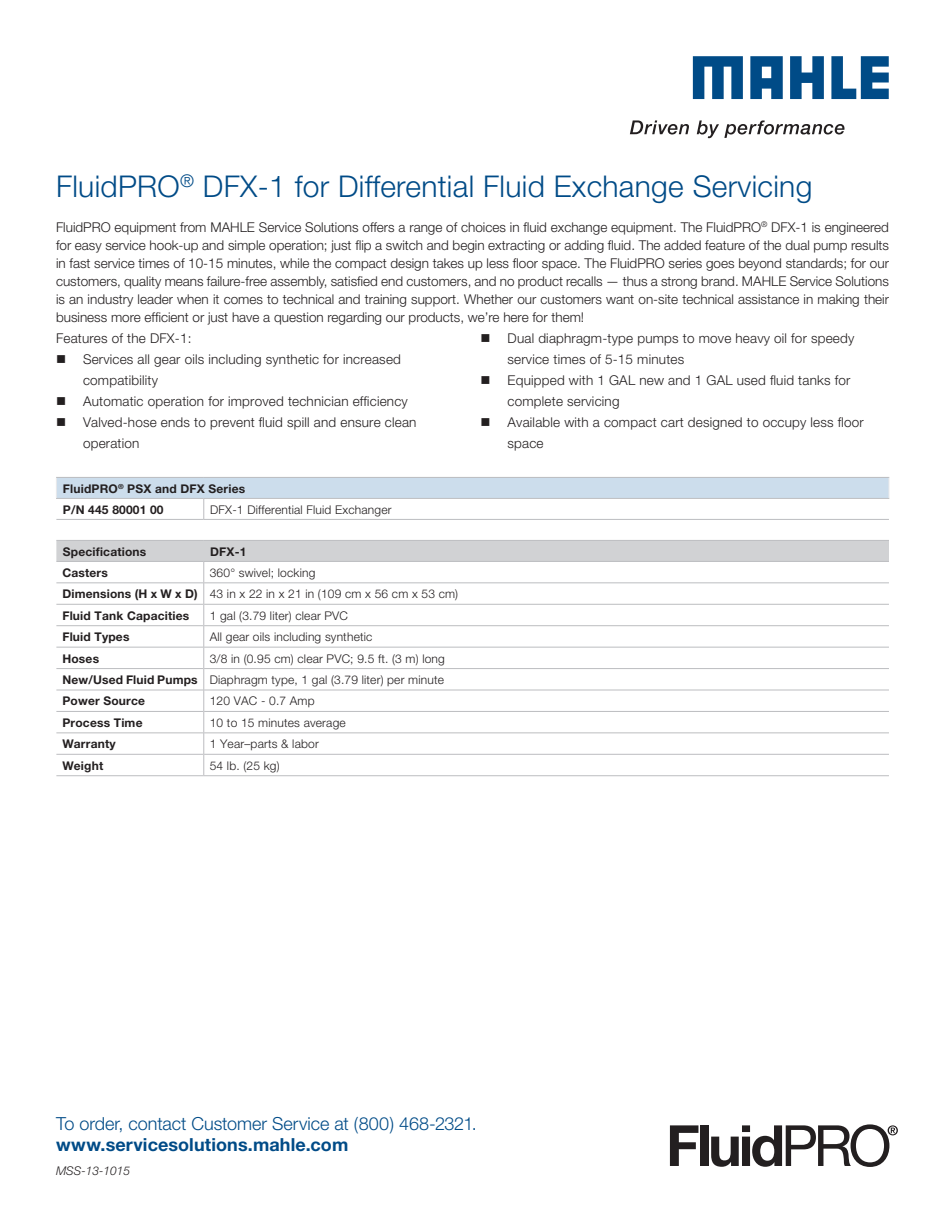
<style>
.page{position:relative;width:945px;height:1215px;background:#fff}
.page>*{position:absolute;margin:0;border:0;box-sizing:border-box;transform-origin:0 0}
.t1{font:300 30px "Helvetica Neue";letter-spacing:.01em;color:#004b87}
.t2{font:300 18px "Helvetica Neue";color:#004b87}
.t3{font:700 18px "Helvetica Neue";letter-spacing:.005em;color:#004b87}
.t4{font:300 13.5px/21px "Helvetica Neue";letter-spacing:.015em;color:#231f20}
.t5{font:300 12px/21.5px "Helvetica Neue";letter-spacing:.015em;color:#231f20}
.t6{font:700 12px/21px "Helvetica Neue";letter-spacing:.015em;color:#231f20}
.t7{font:italic 300 12px "Helvetica Neue";color:#231f20}
.s1{font-weight:700}
</style>
<div class="page">
<svg style="left:630px;top:120px;width:59px;height:15px"></svg>
<svg style="left:697px;top:120px;width:148px;height:18px"></svg>
<svg style="left:693px;top:56px;width:50px;height:43px"></svg>
<svg style="left:790px;top:56px;width:34px;height:43px"></svg>
<svg style="left:831px;top:56px;width:58px;height:43px"></svg>
<svg style="left:750px;top:56px;width:33px;height:43px"></svg>
<svg style="left:670px;top:1125px;width:28px;height:41px"></svg>
<div style="left:701px;top:1125px;width:8px;height:41px;background:#231f20"></div>
<svg style="left:711px;top:1124px;width:187px;height:43px"></svg>
<hr style="left:56px;top:775px;width:148px;height:1px;background:#bcbdc0">
<hr style="left:204px;top:775px;width:685px;height:1px;background:#bcbdc0">
<hr style="left:56px;top:477px;width:148px;height:1px;background:#bcbdc0">
<hr style="left:204px;top:477px;width:685px;height:1px;background:#bcbdc0">
<svg style="left:56px;top:478px;width:834px;height:297px"></svg>
<h1 class="t1" style="left:56px;top:168px;width:758px">FluidPRO<sup>®</sup> DFX-1 for Differential Fluid Exchange Servicing</h1>
<p class="t4" style="left:56px;top:218px;width:834px;line-height:18px;text-align:justify">FluidPRO equipment from MAHLE Service Solutions offers a range of choices in fluid exchange equipment. The FluidPRO<sup>®</sup> DFX-1 is engineered for easy service hook-up and simple operation; just flip a switch and begin extracting or adding fluid. The added feature of the dual pump results in fast service times of 10-15 minutes, while the compact design takes up less floor space. The FluidPRO series goes beyond standards; for our customers, quality means failure-free assembly, satisfied end customers, and no product recalls — thus a strong brand. MAHLE Service Solutions is an industry leader when it comes to technical and training support. Whether our customers want on-site technical assistance in making their business more efficient or just have a question regarding our products, we’re here for them!</p>
<p class="t4" style="left:83px;top:328px;width:335px;text-indent:-27px">Features of the DFX-1:<br>Services all gear oils including synthetic for increased compatibility<br>Automatic operation for improved technician efficiency Valved-hose ends to prevent fluid spill and ensure clean operation</p>
<p class="t4" style="left:508px;top:328px;width:358px">Dual diaphragm-type pumps to move heavy oil for speedy service times of 5-15 minutes<br>Equipped with 1 GAL new and 1 GAL used fluid tanks for complete servicing<br>Available with a compact cart designed to occupy less floor space</p>
<p class="t6" style="left:63px;top:478px;width:184px">FluidPRO<sup>®</sup> PSX and DFX Series<br>P/N 445 80001 00</p>
<p class="t5" style="left:210px;top:499px;width:183px">DFX-1 Differential Fluid Exchanger</p>
<p class="t6" style="left:63px;top:541px;width:85px">Specifications</p>
<p class="t6" style="left:210px;top:541px;width:38px">DFX-1</p>
<p class="t6" style="left:62px;top:562px;width:47px">Casters</p>
<p class="t5" style="left:62px;top:562px;width:397px;text-indent:147px">360° swivel; locking<br><span class="s1">Dimensions (H x W x D)</span> 43 in x 22 in x 21 in (109 cm x 56 cm x 53 cm)<br><span class="s1">Fluid Tank Capacities</span></p>
<p class="t5" style="left:210px;top:604px;width:140px">1 gal (3.79 liter) clear PVC</p>
<p class="t6" style="left:62px;top:626px;width:69px">Fluid Types</p>
<p class="t5" style="left:210px;top:626px;width:164px">All gear oils including synthetic</p>
<p class="t6" style="left:62px;top:647px;width:38px">Hoses</p>
<p class="t5" style="left:62px;top:647px;width:384px;text-align:justify;text-indent:147px">3/8 in (0.95 cm) clear PVC; 9.5 ft. (3 m) long <span class="s1">New/Used Fluid Pumps</span> Diaphragm type, 1 gal (3.79 liter) per minute <span class="s1">Power Source</span></p>
<p class="t5" style="left:210px;top:690px;width:106px">120 VAC - 0.7 Amp</p>
<p class="t6" style="left:62px;top:712px;width:82px">Process Time</p>
<p class="t5" style="left:210px;top:712px;width:137px">10 to 15 minutes average</p>
<p class="t6" style="left:62px;top:733px;width:55px">Warranty</p>
<p class="t5" style="left:210px;top:733px;width:111px">1 Year–parts &amp; labor</p>
<p class="t6" style="left:62px;top:755px;width:42px">Weight</p>
<p class="t5" style="left:210px;top:754px;width:71px">54 lb. (25 kg)</p>
<h2 class="t2" style="left:56px;top:1112px;width:422px">To order, contact Customer Service at (800) 468-2321.</h2>
<h2 class="t3" style="left:56px;top:1134px;width:294px">www.servicesolutions.mahle.com</h2>
<p class="t7" style="left:56px;top:1164px;width:76px">MSS-13-1015</p>
</div>
